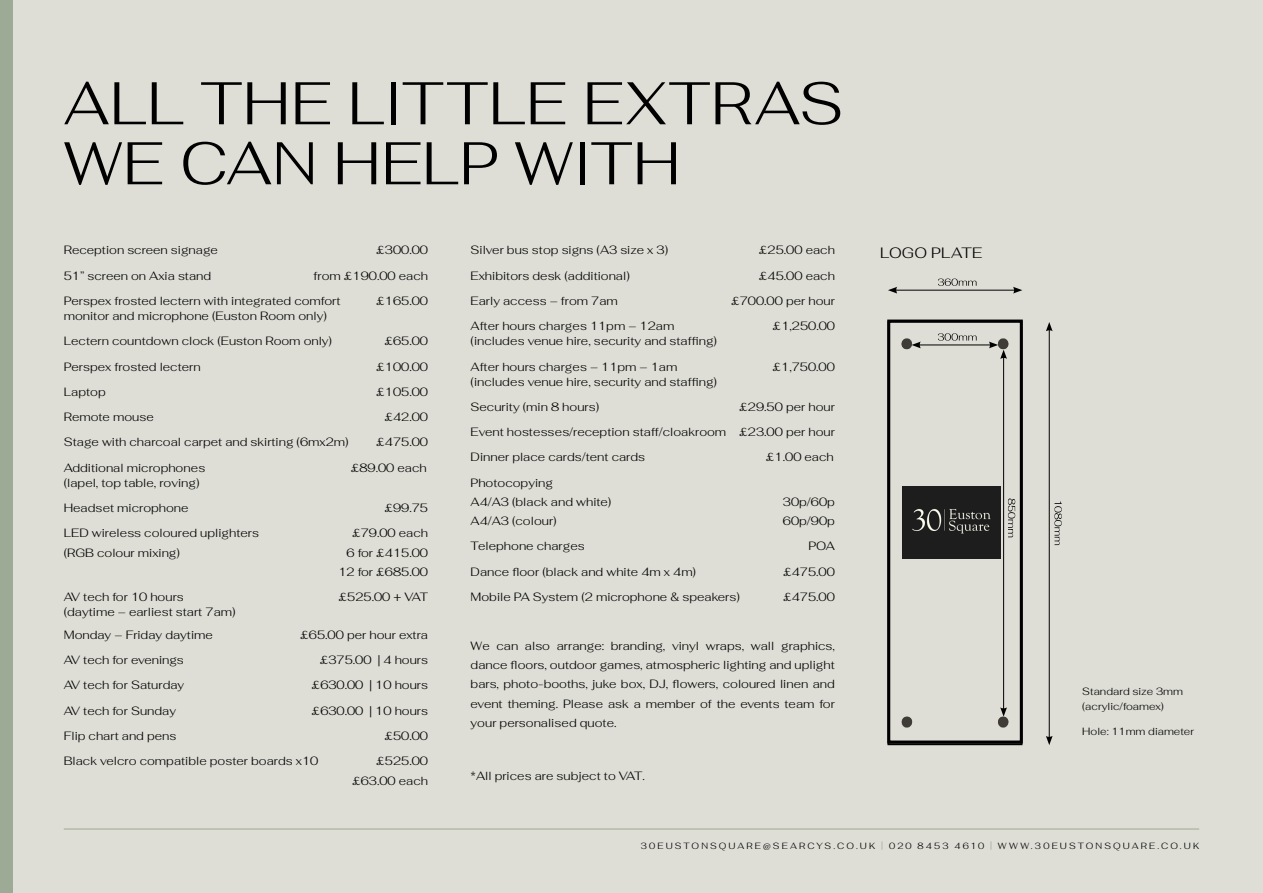
<style>
.page{position:relative;width:1263px;height:893px;background:#deded6}
.page>*{position:absolute;margin:0;border:0;box-sizing:border-box;transform-origin:0 0}
.t1{font:300 60px/60px "Fahkwang";letter-spacing:.01em;color:#000}
.t2{font:300 15px "Fahkwang";letter-spacing:.02em;color:#000}
.t3{font:300 12px/19.5px "Fahkwang";color:#000;text-align:right}
.t4{font:300 10.5px/15px "Fahkwang";color:#000}
.t5{font:300 9px "Fahkwang";letter-spacing:.235em;color:#000}
.s1{color:#9daa96}
</style>
<div class="page">
<hr style="left:64px;top:829px;width:1135px;height:1px;background:#9daa96">
<div style="left:0;top:0;width:13px;height:893px;background:#9daa96"></div>
<hr style="left:895px;top:290px;width:120px;height:1px;background:#000">
<svg style="left:888px;top:287px;width:9px;height:7px"></svg>
<svg style="left:1013px;top:287px;width:9px;height:7px"></svg>
<svg style="left:938px;top:279px;width:38px;height:7px"></svg>
<hr style="left:1049px;top:329px;width:1px;height:409px;background:#000">
<svg style="left:1046px;top:322px;width:7px;height:9px"></svg>
<svg style="left:1046px;top:736px;width:7px;height:9px"></svg>
<svg style="left:1054px;top:501px;width:8px;height:44px"></svg>
<img style="left:887px;top:319px;width:136px;height:427px">
<hr style="left:918px;top:345px;width:73px;height:1px;background:#000">
<svg style="left:911px;top:342px;width:10px;height:6px"></svg>
<hr style="left:1003px;top:357px;width:1px;height:353px;background:#000">
<svg style="left:989px;top:342px;width:18px;height:17px"></svg>
<svg style="left:1000px;top:707px;width:7px;height:10px"></svg>
<svg style="left:938px;top:333px;width:38px;height:8px"></svg>
<svg style="left:1008px;top:498px;width:7px;height:39px"></svg>
<img style="left:901px;top:457px;width:96px;height:125px">
<img style="left:903px;top:487px;width:97px;height:71px">
<div style="left:887px;top:320px;width:136px;height:423px;border:3px solid #000"></div>
<div style="left:901px;top:339px;width:11px;height:10px;background:#3f3b37;border-radius:50%"></div>
<div style="left:998px;top:339px;width:10px;height:10px;background:#3f3b37;border-radius:50%"></div>
<div style="left:902px;top:716px;width:10px;height:11px;background:#3f3b37;border-radius:50%"></div>
<div style="left:998px;top:716px;width:10px;height:11px;background:#3f3b37;border-radius:50%"></div>
<p class="t1" style="left:64px;top:72px;width:781px">ALL THE LITTLE EXTRAS<br>WE CAN HELP WITH</p>
<p class="t3" style="left:64px;top:240px;width:156px">Reception screen signage</p>
<p class="t3" style="left:376px;top:240px;width:53px">£300.00</p>
<p class="t3" style="left:64px;top:266px;width:149px">51” screen on Axia stand</p>
<p class="t3" style="left:314px;top:266px;width:116px">from £190.00 each</p>
<p class="t3" style="left:64px;top:291px;width:278px">Perspex frosted lectern with integrated comfort</p>
<p class="t3" style="left:376px;top:291px;width:53px">£165.00</p>
<p class="t3" style="left:64px;top:306px;width:264px">monitor and microphone (Euston Room only)</p>
<p class="t3" style="left:64px;top:331px;width:270px">Lectern countdown clock (Euston Room only)</p>
<p class="t3" style="left:384px;top:331px;width:45px">£65.00</p>
<p class="t3" style="left:64px;top:356px;width:138px">Perspex frosted lectern</p>
<p class="t3" style="left:376px;top:356px;width:53px">£100.00</p>
<p class="t3" style="left:64px;top:382px;width:43px">Laptop</p>
<p class="t3" style="left:376px;top:382px;width:53px">£105.00</p>
<p class="t3" style="left:64px;top:407px;width:92px">Remote mouse</p>
<p class="t3" style="left:384px;top:407px;width:45px">£42.00</p>
<p class="t3" style="left:64px;top:432px;width:286px">Stage with charcoal carpet and skirting (6mx2m)</p>
<p class="t3" style="left:376px;top:432px;width:53px">£475.00</p>
<p class="t3" style="left:64px;top:457px;width:143px">Additional microphones</p>
<p class="t3" style="left:351px;top:457px;width:77px">£89.00 each</p>
<p class="t3" style="left:64px;top:472px;width:137px">(lapel, top table, roving)</p>
<p class="t3" style="left:64px;top:498px;width:126px">Headset microphone</p>
<p class="t3" style="left:384px;top:498px;width:45px">£99.75</p>
<p class="t3" style="left:64px;top:523px;width:197px">LED wireless coloured uplighters</p>
<p class="t3" style="left:352px;top:523px;width:77px">£79.00 each</p>
<p class="t3" style="left:64px;top:542px;width:118px">(RGB colour mixing)</p>
<p class="t3" style="left:338px;top:542px;width:91px">6 for £415.00<br>12 for £685.00</p>
<p class="t3" style="left:64px;top:587px;width:121px">AV tech for 10 hours</p>
<p class="t3" style="left:339px;top:587px;width:91px">£525.00 + VAT</p>
<p class="t3" style="left:64px;top:601px;width:173px;line-height:22.5px;text-align:left">(daytime – earliest start 7am)<br>Monday – Friday daytime</p>
<p class="t3" style="left:300px;top:625px;width:129px">£65.00 per hour extra</p>
<p class="t3" style="left:64px;top:650px;width:122px">AV tech for evenings</p>
<p class="t3" style="left:320px;top:650px;width:110px">£375.00 | 4 hours</p>
<p class="t3" style="left:64px;top:675px;width:122px">AV tech for Saturday</p>
<p class="t3" style="left:312px;top:675px;width:118px">£630.00 | 10 hours</p>
<p class="t3" style="left:64px;top:700px;width:114px">AV tech for Sunday</p>
<p class="t3" style="left:312px;top:700px;width:118px">£630.00 | 10 hours</p>
<p class="t3" style="left:64px;top:726px;width:114px">Flip chart and pens</p>
<p class="t3" style="left:384px;top:726px;width:45px">£50.00</p>
<p class="t3" style="left:64px;top:751px;width:256px">Black velcro compatible poster boards x10</p>
<p class="t3" style="left:352px;top:751px;width:77px">£525.00 £63.00 each</p>
<p class="t3" style="left:471px;top:240px;width:199px">Silver bus stop signs (A3 size x 3)</p>
<p class="t3" style="left:759px;top:240px;width:77px">£25.00 each</p>
<p class="t3" style="left:471px;top:266px;width:161px">Exhibitors desk (additional)</p>
<p class="t3" style="left:759px;top:266px;width:77px">£45.00 each</p>
<p class="t3" style="left:471px;top:291px;width:149px">Early access – from 7am</p>
<p class="t3" style="left:731px;top:291px;width:105px">£700.00 per hour</p>
<p class="t3" style="left:471px;top:316px;width:205px">After hours charges 11pm – 12am</p>
<p class="t3" style="left:773px;top:316px;width:64px">£1,250.00</p>
<p class="t3" style="left:471px;top:331px;width:248px">(includes venue hire, security and staffing)</p>
<p class="t3" style="left:471px;top:356px;width:208px">After hours charges – 11pm – 1am</p>
<p class="t3" style="left:772px;top:356px;width:64px">£1,750.00</p>
<p class="t3" style="left:471px;top:371px;width:248px">(includes venue hire, security and staffing)</p>
<p class="t3" style="left:471px;top:397px;width:130px">Security (min 8 hours)</p>
<p class="t3" style="left:739px;top:397px;width:97px">£29.50 per hour</p>
<p class="t3" style="left:471px;top:422px;width:366px">Event hostesses/reception staff/cloakroom £23.00 per hour</p>
<p class="t3" style="left:471px;top:447px;width:176px">Dinner place cards/tent cards</p>
<p class="t3" style="left:766px;top:447px;width:69px">£1.00 each</p>
<p class="t3" style="left:471px;top:472px;width:84px">Photocopying</p>
<p class="t3" style="left:471px;top:492px;width:142px">A4/A3 (black and white)</p>
<p class="t3" style="left:783px;top:492px;width:53px">30p/60p</p>
<p class="t3" style="left:471px;top:511px;width:88px">A4/A3 (colour)</p>
<p class="t3" style="left:783px;top:511px;width:53px">60p/90p</p>
<p class="t3" style="left:471px;top:536px;width:116px">Telephone charges</p>
<p class="t3" style="left:808px;top:536px;width:28px">POA</p>
<p class="t3" style="left:471px;top:561px;width:227px">Dance floor (black and white 4m x 4m)</p>
<p class="t3" style="left:783px;top:561px;width:53px">£475.00</p>
<p class="t3" style="left:471px;top:587px;width:271px">Mobile PA System (2 microphone &amp; speakers)</p>
<p class="t3" style="left:783px;top:587px;width:53px">£475.00</p>
<p class="t3" style="left:471px;top:636px;width:366px">We can also arrange: branding, vinyl wraps, wall graphics,</p>
<p class="t3" style="left:471px;top:655px;width:366px">dance floors, outdoor games, atmospheric lighting and uplight</p>
<p class="t3" style="left:471px;top:674px;width:366px">bars, photo-booths, juke box, DJ, flowers, coloured linen and</p>
<p class="t3" style="left:471px;top:693px;width:366px">event theming. Please ask a member of the events team for</p>
<p class="t3" style="left:471px;top:713px;width:147px">your personalised quote.</p>
<p class="t3" style="left:471px;top:766px;width:176px">*All prices are subject to VAT.</p>
<p class="t2" style="left:880px;top:240px;width:104px">LOGO PLATE</p>
<p class="t4" style="left:1082px;top:683px;width:102px">Standard size 3mm (acrylic/foamex)</p>
<p class="t4" style="left:1082px;top:724px;width:113px">Hole: 11mm diameter</p>
<p class="t5" style="left:641px;top:838px;width:560px">30EUSTONSQUARE@SEARCYS.CO.UK <span class="s1">|</span> 020 8453 4610 <span class="s1">|</span> WWW.30EUSTONSQUARE.CO.UK</p>
</div>
